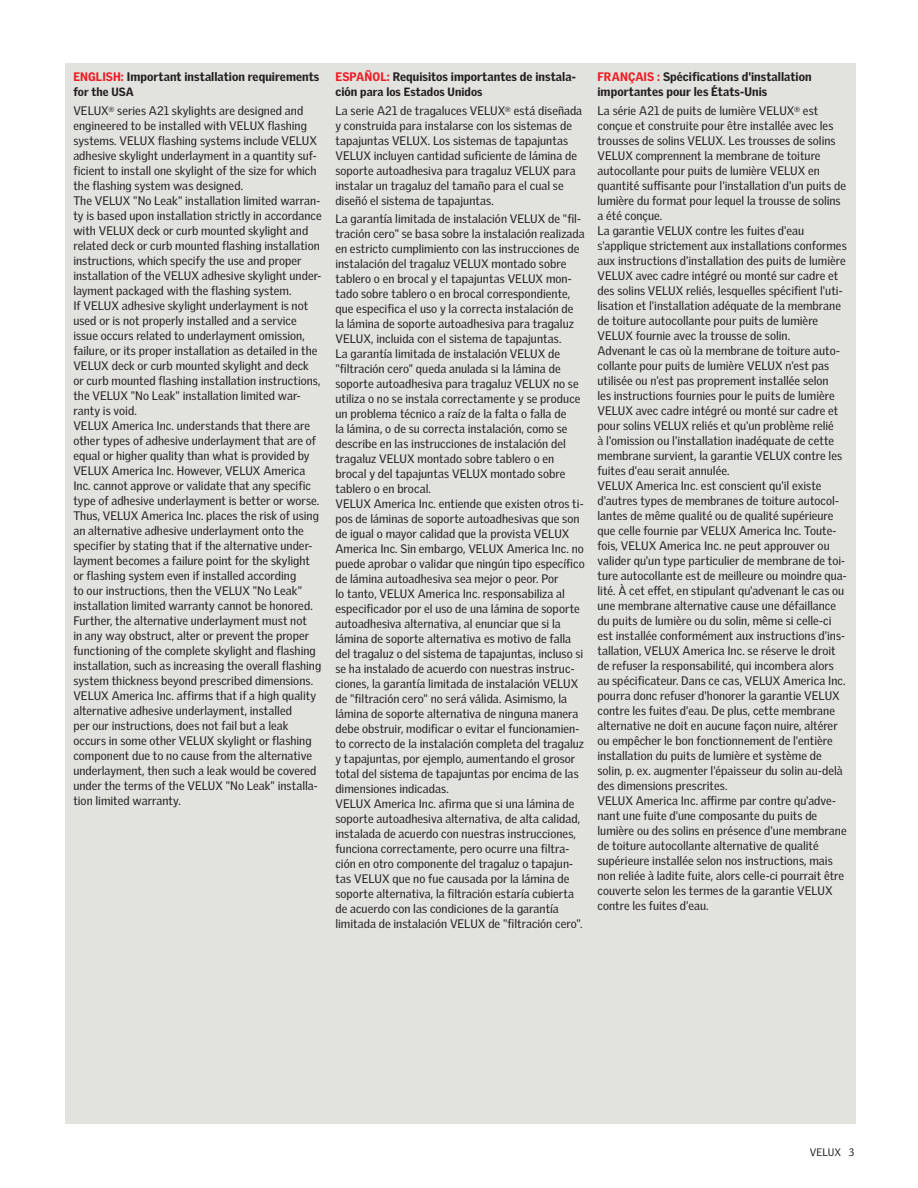
<style>
.page{position:relative;width:918px;height:1188px;background:#fff}
.page>*{position:absolute;margin:0;border:0;box-sizing:border-box;transform-origin:0 0}
.t1{font:12px/15px "Velux Gothic";letter-spacing:.005em;color:#231f20}
.t2{font:900 12px/15px "Velux Gothic";letter-spacing:.005em;color:#231f20}
.t3{font:900 11.7px "Velux Gothic";letter-spacing:.005em;color:#231f20}
.t4{font:10.5px "Velux Gothic";letter-spacing:.005em;color:#231f20}
.s1{color:#ee1d23}
.s2{font-size:12px}
</style>
<div class="page">
<div style="left:65px;top:64px;width:790px;height:1060px;background:#e2e2de"></div>
<p class="t2" style="left:73px;top:69px;width:248px"><span class="s1">English:</span> Important installation requirements</p>
<p class="t3" style="left:73px;top:85px;width:54px">for the USA</p>
<p class="t1" style="left:73px;top:104px;width:250px">VELUX<sup>®</sup> series A21 skylights are designed and engineered to be installed with VELUX flashing systems. VELUX flashing systems include VELUX adhesive skylight underlayment in a quantity suf&shy;ficient to install one skylight of the size for which the flashing system was designed.<br>The VELUX "No Leak" installation limited warran&shy;ty is based upon installation strictly in accordance with VELUX deck or curb mounted skylight and related deck or curb mounted flashing installation instructions, which specify the use and proper installation of the VELUX adhesive skylight under&shy;layment packaged with the flashing system.<br>If VELUX adhesive skylight underlayment is not used or is not properly installed and a service issue occurs related to underlayment omission, failure, or its proper installation as detailed in the VELUX deck or curb mounted skylight and deck or curb mounted flashing installation instructions, the VELUX "No Leak" installation limited war&shy;ranty is void.<br>VELUX America Inc. understands that there are other types of adhesive underlayment that are of equal or higher quality than what is provided by VELUX America Inc. However, VELUX America Inc. cannot approve or validate that any specific type of adhesive underlayment is better or worse.<br>Thus, VELUX America Inc. places the risk of using an alternative adhesive underlayment onto the specifier by stating that if the alternative under&shy;layment becomes a failure point for the skylight or flashing system even if installed according<br>to our instructions, then the VELUX "No Leak" installation limited warranty cannot be honored.<br>Further, the alternative underlayment must not<br>in any way obstruct, alter or prevent the proper functioning of the complete skylight and flashing installation, such as increasing the overall flashing system thickness beyond prescribed dimensions.<br>VELUX America Inc. affirms that if a high quality alternative adhesive underlayment, installed<br>per our instructions, does not fail but a leak occurs in some other VELUX skylight or flashing component due to no cause from the alternative underlayment, then such a leak would be covered under the terms of the VELUX "No Leak" installa&shy;tion limited warranty.</p>
<p class="t2" style="left:335px;top:69px;width:242px"><span class="s1">Español:</span> Requisitos importantes de instala-</p>
<p class="t3" style="left:335px;top:85px;width:149px"><span class="s2">ción</span> para los Estados Unidos</p>
<p class="t1" style="left:335px;top:104px;width:248px">La serie A21 de tragaluces VELUX<sup>®</sup> está diseñada y construida para instalarse con los sistemas de tapajuntas VELUX. Los sistemas de tapajuntas VELUX incluyen cantidad suficiente de lámina de soporte autoadhesiva para tragaluz VELUX para instalar un tragaluz del tamaño para el cual se diseñó el sistema de tapajuntas.</p>
<p class="t1" style="left:335px;top:211px;width:251px">La garantía limitada de instalación VELUX de "fil&shy;tración cero" se basa sobre la instalación realizada en estricto cumplimiento con las instrucciones de instalación del tragaluz VELUX montado sobre tablero o en brocal y el tapajuntas VELUX mon&shy;tado sobre tablero o en brocal correspondiente, que especifica el uso y la correcta instalación de la lámina de soporte autoadhesiva para tragaluz VELUX, incluida con el sistema de tapajuntas.<br>La garantía limitada de instalación VELUX de "filtración cero" queda anulada si la lámina de soporte autoadhesiva para tragaluz VELUX no se utiliza o no se instala correctamente y se produce un problema técnico a raíz de la falta o falla de<br>la lámina, o de su correcta instalación, como se describe en las instrucciones de instalación del tragaluz VELUX montado sobre tablero o en brocal y del tapajuntas VELUX montado sobre tablero o en brocal.<br>VELUX America Inc. entiende que existen otros ti&shy;pos de láminas de soporte autoadhesivas que son de igual o mayor calidad que la provista VELUX America Inc. Sin embargo, VELUX America Inc. no puede aprobar o validar que ningún tipo específico de lámina autoadhesiva sea mejor o peor. Por<br>lo tanto, VELUX America Inc. responsabiliza al especificador por el uso de una lámina de soporte autoadhesiva alternativa, al enunciar que si la lámina de soporte alternativa es motivo de falla del tragaluz o del sistema de tapajuntas, incluso si se ha instalado de acuerdo con nuestras instruc&shy;ciones, la garantía limitada de instalación VELUX de "filtración cero" no será válida. Asimismo, la lámina de soporte alternativa de ninguna manera debe obstruir, modificar o evitar el funcionamien&shy;to correcto de la instalación completa del tragaluz y tapajuntas, por ejemplo, aumentando el grosor total del sistema de tapajuntas por encima de las dimensiones indicadas.<br>VELUX America Inc. afirma que si una lámina de soporte autoadhesiva alternativa, de alta calidad, instalada de acuerdo con nuestras instrucciones, funciona correctamente, pero ocurre una filtra&shy;ción en otro componente del tragaluz o tapajun&shy;tas VELUX que no fue causada por la lámina de soporte alternativa, la filtración estaría cubierta de acuerdo con las condiciones de la garantía limitada de instalación VELUX de "filtración cero".</p>
<p class="t2" style="left:598px;top:69px;width:216px"><span class="s1">Français :</span> Spécifications d'installation importantes pour les États-Unis</p>
<p class="t1" style="left:598px;top:104px;width:251px">La série A21 de puits de lumière VELUX<sup>®</sup> est conçue et construite pour être installée avec les trousses de solins VELUX. Les trousses de solins VELUX comprennent la membrane de toiture autocollante pour puits de lumière VELUX en quantité suffisante pour l'installation d'un puits de lumière du format pour lequel la trousse de solins a été conçue.<br>La garantie VELUX contre les fuites d'eau s'applique strictement aux installations conformes aux instructions d'installation des puits de lumière VELUX avec cadre intégré ou monté sur cadre et des solins VELUX reliés, lesquelles spécifient l'uti&shy;lisation et l'installation adéquate de la membrane de toiture autocollante pour puits de lumière VELUX fournie avec la trousse de solin.<br>Advenant le cas où la membrane de toiture auto&shy;collante pour puits de lumière VELUX n'est pas utilisée ou n'est pas proprement installée selon<br>les instructions fournies pour le puits de lumière VELUX avec cadre intégré ou monté sur cadre et pour solins VELUX reliés et qu'un problème relié<br>à l'omission ou l'installation inadéquate de cette membrane survient, la garantie VELUX contre les fuites d'eau serait annulée.<br>VELUX America Inc. est conscient qu'il existe d'autres types de membranes de toiture autocol&shy;lantes de même qualité ou de qualité supérieure que celle fournie par VELUX America Inc. Toute&shy;fois, VELUX America Inc. ne peut approuver ou valider qu'un type particulier de membrane de toi&shy;ture autocollante est de meilleure ou moindre qua&shy;lité. À cet effet, en stipulant qu'advenant le cas ou une membrane alternative cause une défaillance du puits de lumière ou du solin, même si celle-ci est installée conformément aux instructions d'ins&shy;tallation, VELUX America Inc. se réserve le droit de refuser la responsabilité, qui incombera alors au spécificateur. Dans ce cas, VELUX America Inc. pourra donc refuser d'honorer la garantie VELUX contre les fuites d'eau. De plus, cette membrane alternative ne doit en aucune façon nuire, altérer ou empêcher le bon fonctionnement de l'entière installation du puits de lumière et système de solin, p. ex. augmenter l'épaisseur du solin au-delà des dimensions prescrites.<br>VELUX America Inc. affirme par contre qu'adve&shy;nant une fuite d'une composante du puits de lumière ou des solins en présence d'une membrane de toiture autocollante alternative de qualité supérieure installée selon nos instructions, mais non reliée à ladite fuite, alors celle-ci pourrait être couverte selon les termes de la garantie VELUX contre les fuites d'eau.</p>
<p class="t4" style="left:810px;top:1146px;width:46px">VELUX 3</p>
</div>
